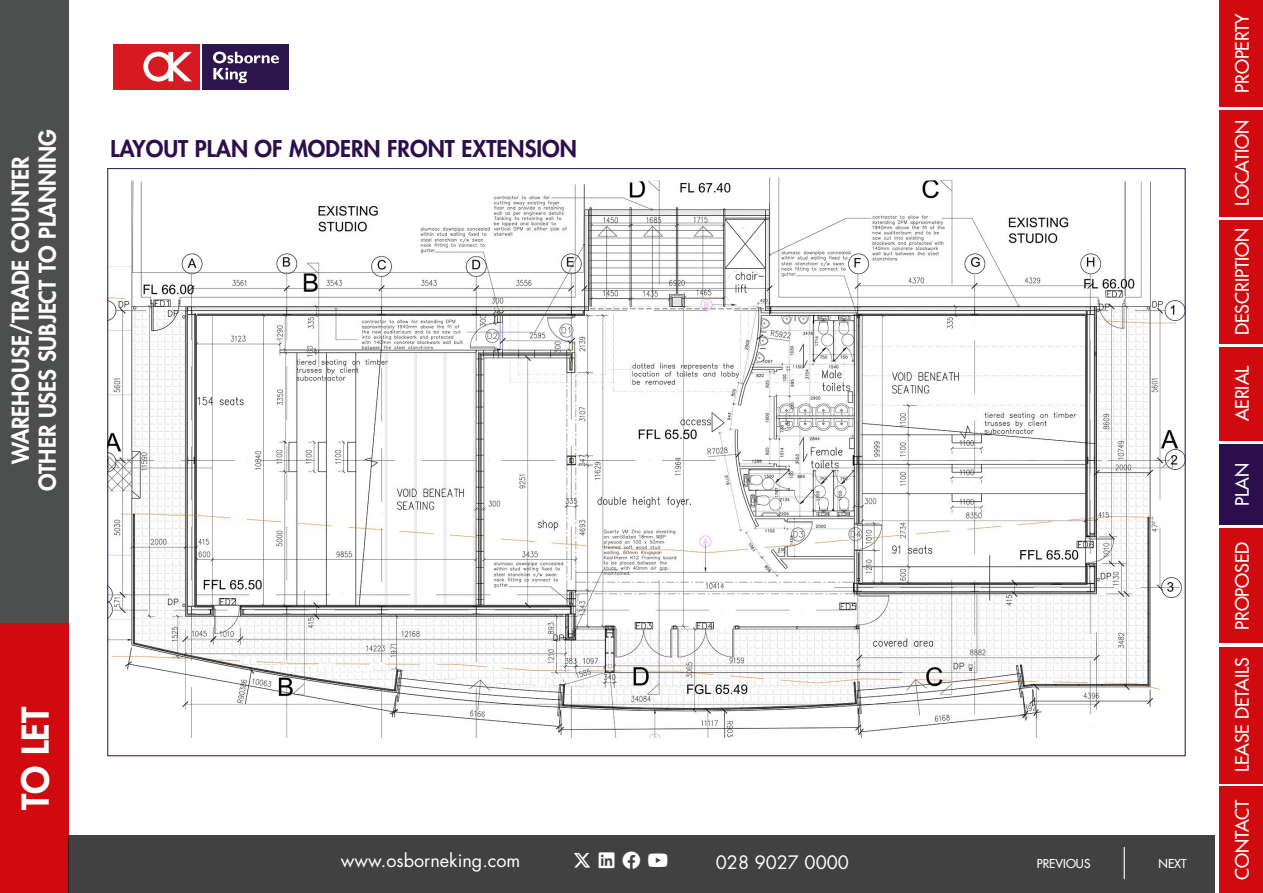
<style>
.page{position:relative;width:1263px;height:893px;background:#fff}
.page>*{position:absolute;margin:0;border:0;box-sizing:border-box;transform-origin:0 0}
.t1{font:800 36px "Futura Std";color:#fff}
.t2{font:800 22.5px/27px "Futura Std";color:#fff;text-align:center}
.t3{font:800 22.5px "Futura Std";color:#2d0e4c}
.t4{font:500 18px "Futura Std";color:#fff}
.t5{font:18px "Futura Std";color:#fff}
.t6{font:18px "Font Awesome 6 Brands";color:#fff}
.t7{font:500 12px "Futura Std";color:#fff}
</style>
<div class="page">
<div style="left:1219px;top:0;width:44px;height:106px;background:#d10a10"></div>
<div style="left:1219px;top:110px;width:44px;height:106px;background:#d10a10"></div>
<div style="left:1219px;top:220px;width:44px;height:123px;background:#d10a10"></div>
<div style="left:1219px;top:647px;width:44px;height:136px;background:#d10a10"></div>
<div style="left:1219px;top:787px;width:44px;height:106px;background:#d10a10"></div>
<div style="left:0;top:0;width:68px;height:623px;background:#4d4e4e"></div>
<div style="left:0;top:623px;width:68px;height:270px;background:#d10a10"></div>
<svg style="left:113px;top:44px;width:176px;height:46px"></svg>
<div style="left:203px;top:44px;width:86px;height:45px;background:#2c164c"></div>
<svg style="left:213px;top:52px;width:66px;height:31px"></svg>
<div style="left:114px;top:44px;width:86px;height:45px;background:#d71921"></div>
<svg style="left:143px;top:52px;width:49px;height:30px"></svg>
<div style="left:1219px;top:347px;width:44px;height:93px;background:#d10a10"></div>
<div style="left:1219px;top:528px;width:44px;height:115px;background:#d10a10"></div>
<div style="left:1219px;top:444px;width:44px;height:81px;background:#2d0e4c"></div>
<img style="left:109px;top:177px;width:1074px;height:562px">
<div style="left:68px;top:835px;width:1147px;height:58px;background:#414142"></div>
<hr style="left:1124px;top:847px;width:1px;height:32px;background:#fff">
<p class="t2" style="left:7px;top:491px;width:363px;rotate:-90deg">WAREHOUSE/TRADE COUNTER<br>OTHER USES SUBJECT TO PLANNING</p>
<h1 class="t1" style="left:13px;top:810px;width:105px;rotate:-90deg">TO LET</h1>
<p class="t3" style="left:111px;top:135px;width:468px">LAYOUT PLAN OF MODERN FRONT EXTENSION</p>
<p class="t5" style="left:341px;top:849px;width:181px">www.osborneking.com</p>
<p class="t6" style="left:648px;top:852px;width:22px">□◆▼◆</p>
<p class="t5" style="left:716px;top:851px;width:135px">028 9027 0000</p>
<p class="t7" style="left:1037px;top:856px;width:55px">PREVIOUS</p>
<p class="t7" style="left:1158px;top:856px;width:30px">NEXT</p>
<p class="t4" style="left:1231px;top:93px;width:82px;rotate:-90deg">PROPERTY</p>
<p class="t4" style="left:1231px;top:206px;width:88px;rotate:-90deg">LOCATION</p>
<p class="t4" style="left:1231px;top:335px;width:109px;rotate:-90deg">DESCRIPTION</p>
<p class="t4" style="left:1231px;top:421px;width:57px;rotate:-90deg">AERIAL</p>
<p class="t4" style="left:1231px;top:506px;width:44px;rotate:-90deg">PLAN</p>
<p class="t4" style="left:1231px;top:630px;width:90px;rotate:-90deg">PROPOSED</p>
<p class="t4" style="left:1231px;top:772px;width:116px;rotate:-90deg">LEASE DETAILS</p>
<p class="t4" style="left:1231px;top:880px;width:82px;rotate:-90deg">CONTACT</p>
</div>
